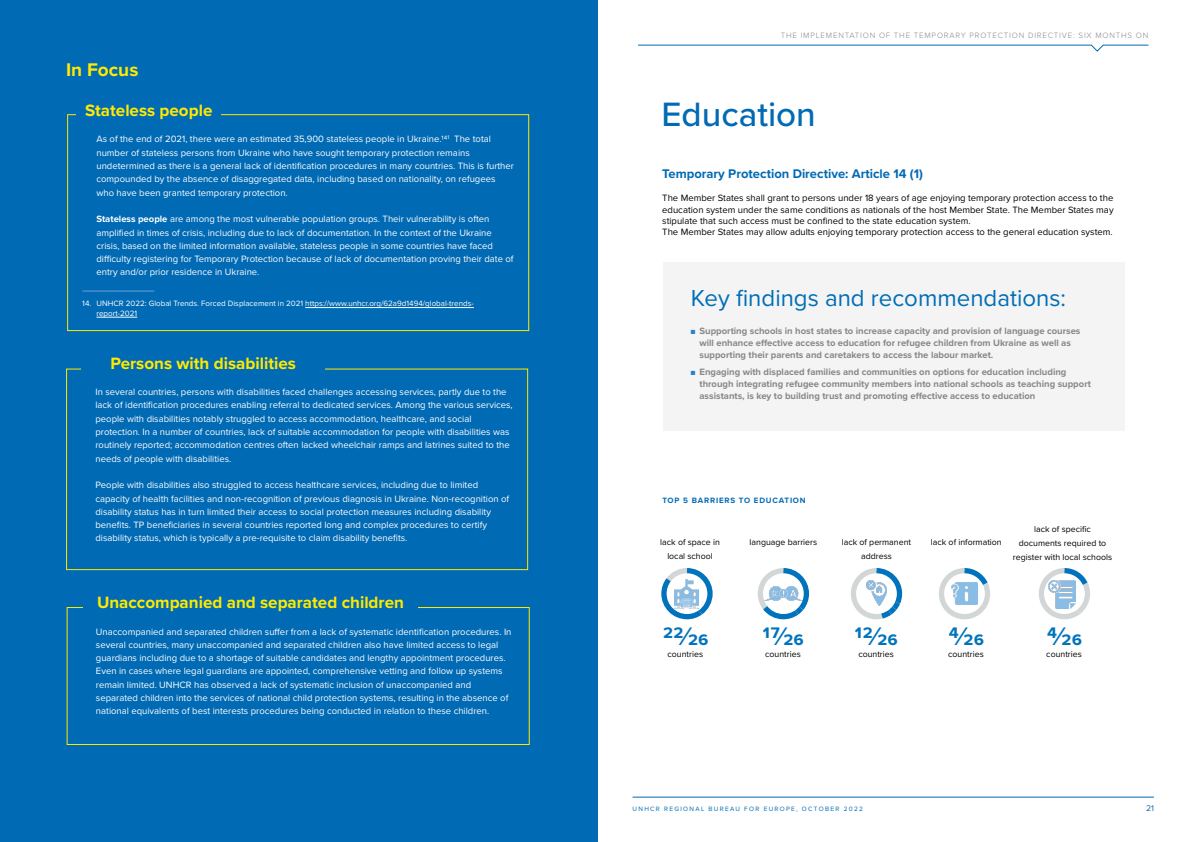
<style>
.page{position:relative;width:1191px;height:842px;background:#fff}
.page>*{position:absolute;margin:0;border:0;box-sizing:border-box;transform-origin:0 0}
.t1{font:500 35px "Proxima Nova";color:#006ab4}
.t2{font:700 26.3px "Proxima Nova";color:#0073bc}
.t3{font:24px "Proxima Nova";color:#006eb7}
.t4{font:700 19px "Proxima Nova";color:#ffea00}
.t5{font:700 17px "Proxima Nova";color:#ffea00}
.t6{font:700 13px "Proxima Nova";color:#006ab4}
.t7{font:9.5px/13.3px "Proxima Nova";color:#fff}
.t8{font:700 9.5px/12px "Proxima Nova";color:#878787}
.t9{font:9.5px/11.4px "Proxima Nova";color:#000}
.t10{font:8.8px/14px "Proxima Nova";color:#000;text-align:center}
.t11{font:8.5px "Proxima Nova";color:#006ab4}
.t12{font:8px/9.6px "Proxima Nova";color:#fff}
.t13{font:300 8px "Proxima Nova";letter-spacing:.1em;color:#878787}
.t14{font:700 8px "Proxima Nova";letter-spacing:.1em;color:#006ab4}
.t15{font:6.5px "Proxima Nova";letter-spacing:.2em;color:#006ab4}
.s1{font-weight:700}
.s2{color:#2a82c5}
</style>
<div class="page">
<hr style="left:632px;top:797px;width:521px;height:1px;background:#006ab4">
<svg style="left:638px;top:44px;width:511px;height:8px"></svg>
<div style="left:0;top:0;width:597px;height:842px;background:#006ab4"></div>
<hr style="left:82px;top:291px;width:72px;height:1px;background:#719ed4">
<hr style="left:305px;top:307px;width:169px;height:1px;background:#fff">
<hr style="left:96px;top:317px;width:41px;height:1px;background:#fff">
<div style="left:67px;top:114px;width:462px;height:217px;border:1px solid #ffea00"></div>
<div style="left:66px;top:368px;width:462px;height:202px;border:1px solid #ffea00"></div>
<div style="left:67px;top:607px;width:463px;height:138px;border:1px solid #ffea00"></div>
<div style="left:76px;top:100px;width:145px;height:29px;background:#006ab4"></div>
<div style="left:81px;top:351px;width:244px;height:25px;background:#006ab4"></div>
<div style="left:83px;top:595px;width:334px;height:24px;background:#006ab4"></div>
<div style="left:662px;top:262px;width:462px;height:169px;background:#f4f4f4"></div>
<svg style="left:661px;top:568px;width:52px;height:52px"></svg>
<svg style="left:1039px;top:568px;width:51px;height:52px"></svg>
<svg style="left:939px;top:568px;width:51px;height:52px"></svg>
<img style="left:1048px;top:581px;width:27px;height:27px">
<svg style="left:757px;top:568px;width:52px;height:52px"></svg>
<svg style="left:851px;top:568px;width:52px;height:52px"></svg>
<img style="left:951px;top:583px;width:26px;height:21px">
<img style="left:674px;top:580px;width:24px;height:28px">
<img style="left:764px;top:587px;width:38px;height:14px">
<h3 class="t4" style="left:66px;top:55px;width:74px">In Focus</h3>
<h3 class="t5" style="left:85px;top:97px;width:129px">Stateless people</h3>
<p class="t7" style="left:96px;top:132px;width:419px">As of the end of 2021, there were an estimated 35,900 stateless people in Ukraine.14<sup>1</sup> The total number of stateless persons from Ukraine who have sought temporary protection remains undetermined as there is a general lack of identification procedures in many countries. This is further compounded by the absence of disaggregated data, including based on nationality, on refugees who have been granted temporary protection.</p>
<p class="t7" style="left:96px;top:212px;width:418px"><span class="s1">Stateless people</span> are among the most vulnerable population groups. Their vulnerability is often amplified in times of crisis, including due to lack of documentation. In the context of the Ukraine crisis, based on the limited information available, stateless people in some countries have faced difficulty registering for Temporary Protection because of lack of documentation proving their date of entry and/or prior residence in Ukraine.</p>
<p class="t12" style="left:96px;top:298px;width:379px;text-indent:-14px">14. UNHCR 2022: Global Trends. Forced Displacement in 2021 https://www.unhcr.org/62a9d1494/global-trends&shy;report-2021</p>
<h3 class="t5" style="left:110px;top:350px;width:187px">Persons with disabilities</h3>
<p class="t7" style="left:95px;top:385px;width:419px">In several countries, persons with disabilities faced challenges accessing services, partly due to the lack of identification procedures enabling referral to dedicated services. Among the various services, people with disabilities notably struggled to access accommodation, healthcare, and social protection. In a number of countries, lack of suitable accommodation for people with disabilities was routinely reported; accommodation centres often lacked wheelchair ramps and latrines suited to the needs of people with disabilities.</p>
<p class="t7" style="left:95px;top:478px;width:415px">People with disabilities also struggled to access healthcare services, including due to limited capacity of health facilities and non-recognition of previous diagnosis in Ukraine. Non-recognition of disability status has in turn limited their access to social protection measures including disability benefits. TP beneficiaries in several countries reported long and complex procedures to certify disability status, which is typically a pre-requisite to claim disability benefits.</p>
<h3 class="t5" style="left:97px;top:590px;width:308px">Unaccompanied and separated children</h3>
<p class="t7" style="left:96px;top:624px;width:417px">Unaccompanied and separated children suffer from a lack of systematic identification procedures. In several countries, many unaccompanied and separated children also have limited access to legal guardians including due to a shortage of suitable candidates and lengthy appointment procedures.<br>Even in cases where legal guardians are appointed, comprehensive vetting and follow up systems remain limited. UNHCR has observed a lack of systematic inclusion of unaccompanied and separated children into the services of national child protection systems, resulting in the absence of national equivalents of best interests procedures being conducted in relation to these children.</p>
<p class="t13" style="left:781px;top:29px;width:369px">THE IMPLEMENTATION OF THE TEMPORARY PROTECTION DIRECTIVE: SIX MONTHS ON</p>
<h1 class="t1" style="left:661px;top:88px;width:156px">Education</h1>
<h3 class="t6" style="left:662px;top:164px;width:262px">Temporary Protection Directive: Article 14 (1)</h3>
<p class="t9" style="left:662px;top:192px;width:453px">The Member States shall grant to persons under 18 years of age enjoying temporary protection access to the education system under the same conditions as nationals of the host Member State. The Member States may stipulate that such access must be confined to the state education system.<br>The Member States may allow adults enjoying temporary protection access to the general education system.</p>
<h3 class="t3" style="left:691px;top:281px;width:377px">Key findings and recommendations:</h3>
<p class="t8" style="left:699px;top:325px;width:382px;text-indent:-9px"><span class="s2">■</span> Supporting schools in host states to increase capacity and provision of language courses will enhance effective access to education for refugee children from Ukraine as well as supporting their parents and caretakers to access the labour market.</p>
<p class="t8" style="left:699px;top:365px;width:393px;text-indent:-9px"><span class="s2">■</span> Engaging with displaced families and communities on options for education including through integrating refugee community members into national schools as teaching support assistants, is key to building trust and promoting effective access to education</p>
<p class="t14" style="left:662px;top:495px;width:145px">TOP 5 BARRIERS TO EDUCATION</p>
<p class="t10" style="left:660px;top:535px;width:61px">lack of space in local school</p>
<p class="t10" style="left:749px;top:535px;width:69px">language barriers</p>
<p class="t10" style="left:842px;top:535px;width:71px">lack of permanent address</p>
<p class="t10" style="left:931px;top:535px;width:72px">lack of information</p>
<p class="t10" style="left:1013px;top:521px;width:101px">lack of specific documents required to register with local schools</p>
<h2 class="t2" style="left:662px;top:617px;width:47px">22/26</h2>
<h2 class="t2" style="left:763px;top:617px;width:43px">17/26</h2>
<h2 class="t2" style="left:855px;top:617px;width:45px">12/26</h2>
<h2 class="t2" style="left:948px;top:617px;width:37px">4/26</h2>
<h2 class="t2" style="left:1046px;top:617px;width:37px">4/26</h2>
<p class="t10" style="left:667px;top:646px;width:37px">countries</p>
<p class="t10" style="left:765px;top:646px;width:37px">countries</p>
<p class="t10" style="left:858px;top:646px;width:37px">countries</p>
<p class="t10" style="left:948px;top:646px;width:37px">countries</p>
<p class="t10" style="left:1046px;top:646px;width:37px">countries</p>
<p class="t15" style="left:632px;top:804px;width:232px">UNHCR REGIONAL BUREAU FOR EUROPE, OCTOBER 2022</p>
<p class="t11" style="left:1146px;top:802px;width:9px">21</p>
</div>
